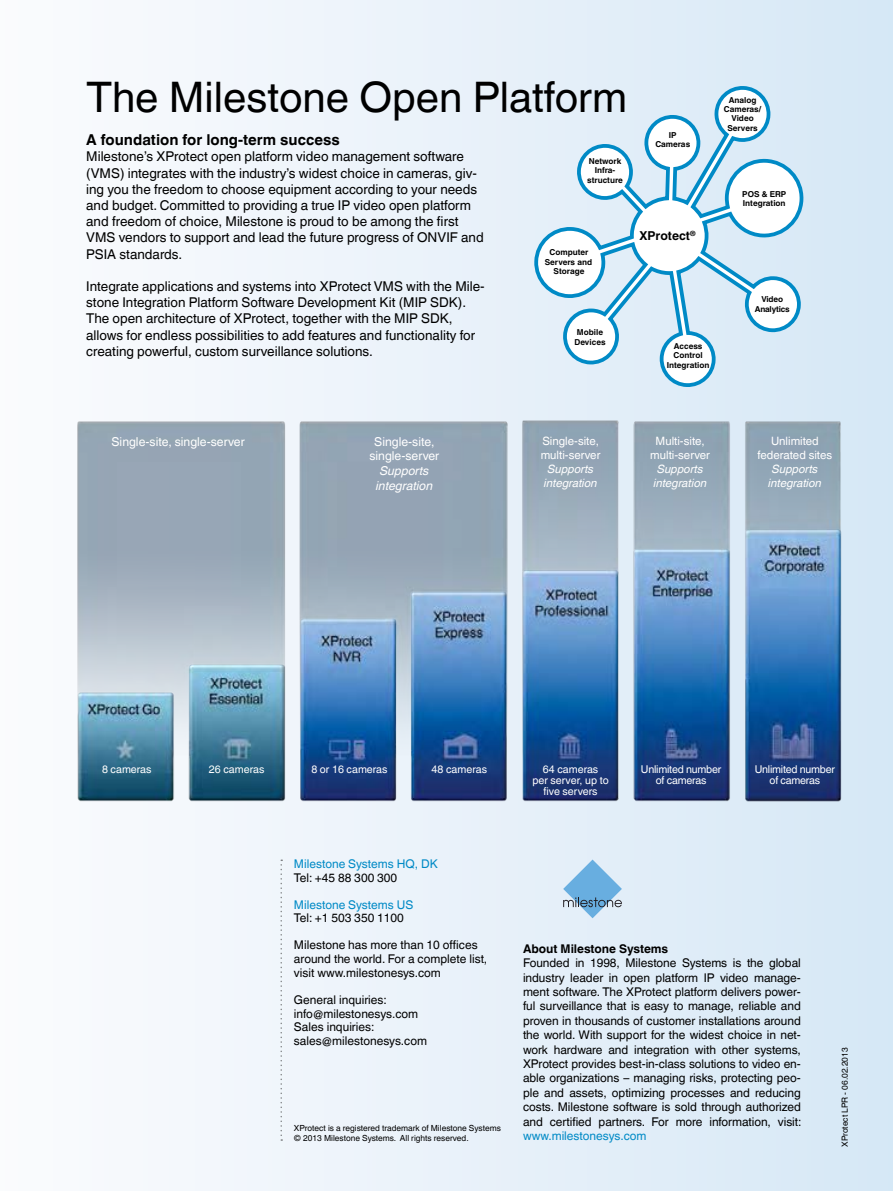
<style>
.page{position:relative;width:893px;height:1191px;background:#fff}
.page>*{position:absolute;margin:0;border:0;box-sizing:border-box;transform-origin:0 0}
.t1{font:42px "Helvetica World";color:#000}
.t2{font:700 15px "Helvetica World";color:#000}
.t3{font:13.5px/16.2px "Helvetica World";color:#000}
.t4{font:12.3px/14.7px "Helvetica World";color:#fff;text-align:center}
.t5{font:italic 12.3px/14.7px "Helvetica World";color:#fff;text-align:center}
.t6{font:700 12.3px "Helvetica World";color:#000}
.t7{font:12px/14.4px "Helvetica World";color:#000}
.t8{font:12px "Helvetica World";color:#008ac6}
.t9{font:700 12px "Helvetica World";letter-spacing:-.005em;color:#000}
.t10{font:11.55px/13.8px "Helvetica World";color:#fff;text-align:center}
.t11{font:italic 11.55px/13.8px "Helvetica World";color:#fff;text-align:center}
.t12{font:10.8px/10.8px "Helvetica World";letter-spacing:-.01em;color:#fff;text-align:center}
.t13{font:8.4px/10.1px "Helvetica World";color:#000}
.t14{font:700 8.25px/9.1px "Helvetica World";color:#000;text-align:center}
.t15{font:700 8.25px/9.9px "Helvetica World";letter-spacing:-.025em;color:#000;text-align:center}
</style>
<div class="page">
<div style="left:0;top:0;width:893px;height:1191px;background:linear-gradient(to right,#fcfcfe,#d6e8f6)"></div>
<img style="left:61px;top:404px;width:783px;height:426px">
<svg style="left:563px;top:859px;width:59px;height:59px;background:#a0c6e3"></svg>
<svg style="left:536px;top:86px;width:266px;height:303px"></svg>
<svg style="left:280px;top:859px;width:2px;height:281px"></svg>
<h1 class="t1" style="left:86px;top:73px;width:542px">The Milestone Open Platform</h1>
<p class="t2" style="left:86px;top:131px;width:255px">A foundation for long-term success</p>
<p class="t3" style="left:86px;top:149px;width:399px">Milestone’s XProtect open platform video management software (VMS) integrates with the industry’s widest choice in cameras, giv&shy;ing you the freedom to choose equipment according to your needs and budget. Committed to providing a true IP video open platform and freedom of choice, Milestone is proud to be among the first VMS vendors to support and lead the future progress of ONVIF and PSIA standards.</p>
<p class="t3" style="left:86px;top:278px;width:400px">Integrate applications and systems into XProtect VMS with the Mile&shy;stone Integration Platform Software Development Kit (MIP SDK).<br>The open architecture of XProtect, together with the MIP SDK, allows for endless possibilities to add features and functionality for creating powerful, custom surveillance solutions.</p>
<p class="t14" style="left:587px;top:157px;width:37px">Network<br>Infra&shy;structure</p>
<p class="t14" style="left:545px;top:248px;width:49px">Computer<br>Servers and<br>Storage</p>
<p class="t14" style="left:574px;top:328px;width:33px;text-align:left">Mobile<br>Devices</p>
<p class="t14" style="left:655px;top:130px;width:36px">IP<br>Cameras</p>
<p class="t6" style="left:639px;top:228px;width:58px">XProtect<sup>®</sup></p>
<p class="t14" style="left:667px;top:342px;width:44px">Access<br>Control<br>Integration</p>
<p class="t14" style="left:724px;top:96px;width:39px">Analog<br>Cameras/<br>Video<br>Servers</p>
<p class="t14" style="left:742px;top:189px;width:46px;text-align:left">POS &amp; ERP<br>Integration</p>
<p class="t15" style="left:755px;top:294px;width:36px">Video<br>Analytics</p>
<p class="t4" style="left:112px;top:434px;width:135px">Single-site, single-server</p>
<p class="t4" style="left:369px;top:434px;width:71px">Single-site, single-server</p>
<p class="t5" style="left:376px;top:463px;width:58px">Supports integration</p>
<p class="t10" style="left:541px;top:434px;width:61px;text-align:left">Single-site, multi-server</p>
<p class="t11" style="left:544px;top:462px;width:55px">Supports integration</p>
<p class="t10" style="left:650px;top:434px;width:61px">Multi-site, multi-server</p>
<p class="t11" style="left:653px;top:462px;width:55px">Supports integration</p>
<p class="t10" style="left:758px;top:434px;width:76px">Unlimited federated sites</p>
<p class="t11" style="left:768px;top:462px;width:55px">Supports integration</p>
<p class="t12" style="left:102px;top:764px;width:51px">8 cameras</p>
<p class="t12" style="left:209px;top:764px;width:57px">26 cameras</p>
<p class="t12" style="left:311px;top:764px;width:78px">8 or 16 cameras</p>
<p class="t12" style="left:432px;top:764px;width:57px">48 cameras</p>
<p class="t12" style="left:532px;top:764px;width:78px">64 cameras<br>per server, up to five servers</p>
<p class="t12" style="left:641px;top:764px;width:82px">Unlimited number of cameras</p>
<p class="t12" style="left:755px;top:764px;width:82px">Unlimited number of cameras</p>
<p class="t8" style="left:294px;top:857px;width:145px">Milestone Systems HQ, DK</p>
<p class="t7" style="left:294px;top:870px;width:105px">Tel: +45 88 300 300</p>
<p class="t8" style="left:294px;top:897px;width:121px">Milestone Systems US</p>
<p class="t7" style="left:294px;top:910px;width:111px">Tel: +1 503 350 1100</p>
<p class="t7" style="left:294px;top:938px;width:195px;line-height:14px">Milestone has more than 10 offices around the world. For a complete list, visit www.milestonesys.com</p>
<p class="t7" style="left:294px;top:993px;width:135px;line-height:13.5px">General inquiries: info@milestonesys.com<br>Sales inquiries: sales@milestonesys.com</p>
<p class="t13" style="left:294px;top:1123px;width:208px">XProtect is a registered trademark of Milestone Systems © 2013 Milestone Systems. All rights reserved.</p>
<p class="t9" style="left:523px;top:941px;width:147px">About Milestone Systems</p>
<p class="t7" style="left:523px;top:956px;width:280px;text-align:justify">Founded in 1998, Milestone Systems is the global industry leader in open platform IP video manage&shy;ment software. The XProtect platform delivers power&shy;ful surveillance that is easy to manage, reliable and proven in thousands of customer installations around the world. With support for the widest choice in net&shy;work hardware and integration with other systems, XProtect provides best-in-class solutions to video en&shy;able organizations – managing risks, protecting peo&shy;ple and assets, optimizing processes and reducing costs. Milestone software is sold through authorized and certified partners. For more information, visit:</p>
<p class="t8" style="left:523px;top:1129px;width:125px">www.milestonesys.com</p>
<p class="t13" style="left:840px;top:1147px;width:101px;rotate:-90deg">XProtect LPR - 06.02.2013</p>
</div>
